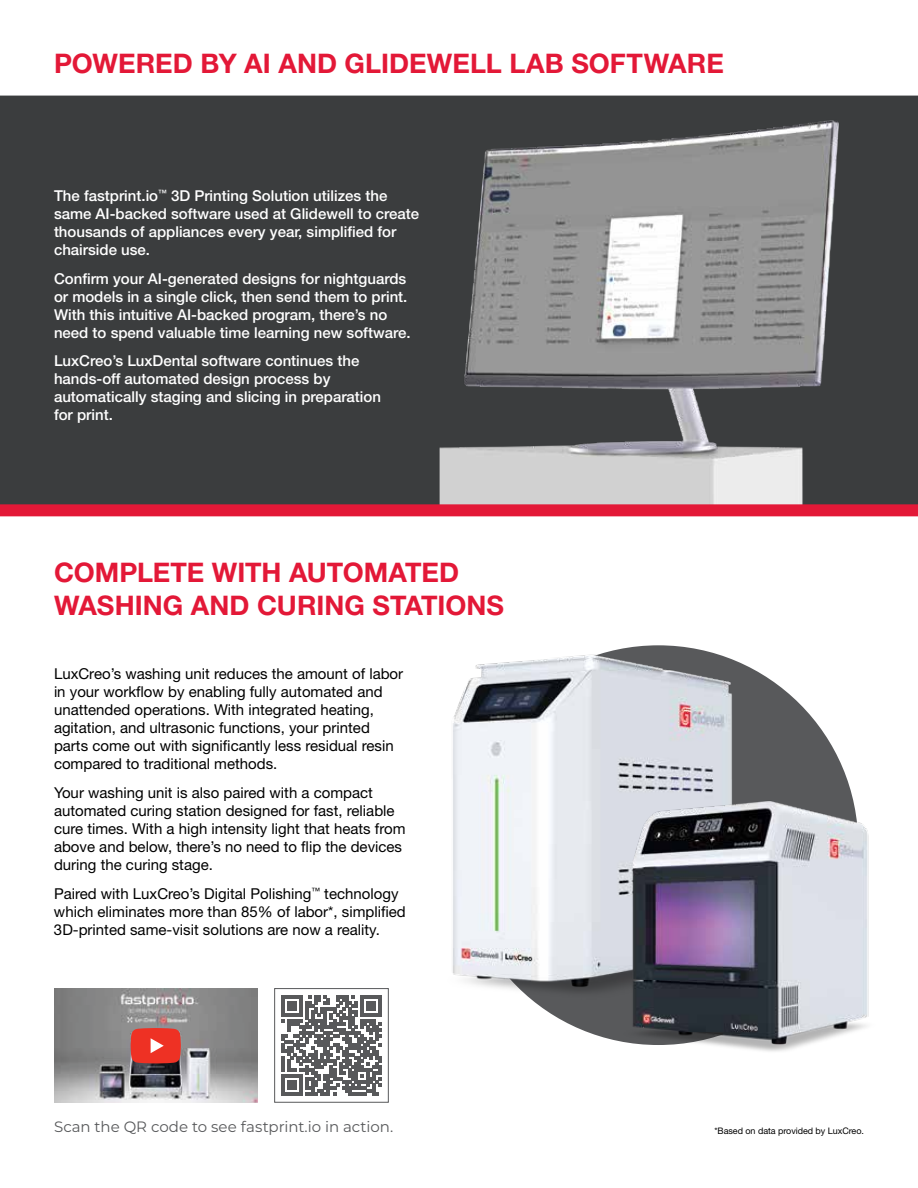
<style>
.page{position:relative;width:918px;height:1188px;background:#fff}
.page>*{position:absolute;margin:0;border:0;box-sizing:border-box;transform-origin:0 0}
.t1{font:700 27px/32.4px "Helvetica Neue LT Std";color:#e31837}
.t2{font:15px/18px "Helvetica Neue LT Std";color:#000}
.t3{font:500 15px/18px "Helvetica Neue LT Std";color:#fff}
.t4{font:15px "Montserrat";color:#58595b}
.t5{font:9px "Helvetica Neue LT Std";letter-spacing:-.005em;color:#000}
</style>
<div class="page">
<div style="left:459px;top:645px;width:399px;height:400px;background:#58595b;border-radius:50%"></div>
<div style="left:0;top:96px;width:918px;height:408px;background:#3b3d3e"></div>
<img style="left:392px;top:95px;width:497px;height:409px">
<div style="left:0;top:504px;width:918px;height:12px;background:#e31837"></div>
<img style="left:452px;top:645px;width:323px;height:365px">
<img style="left:621px;top:791px;width:248px;height:261px">
<img style="left:54px;top:988px;width:204px;height:115px">
<svg style="left:131px;top:1028px;width:50px;height:35px;background:#e94035"></svg>
<svg style="left:281px;top:995px;width:101px;height:101px"></svg>
<div style="left:274px;top:988px;width:115px;height:115px;border:1px solid #58595b"></div>
<h1 class="t1" style="left:54px;top:47px;width:671px">POWERED BY AI AND GLIDEWELL LAB SOFTWARE</h1>
<p class="t3" style="left:54px;top:187px;width:367px">The fastprint.io<sup>™</sup> 3D Printing Solution utilizes the same AI-backed software used at Glidewell to create thousands of appliances every year, simplified for chairside use.</p>
<p class="t3" style="left:54px;top:269px;width:358px">Confirm your AI-generated designs for nightguards or models in a single click, then send them to print.<br>With this intuitive AI-backed program, there’s no need to spend valuable time learning new software.</p>
<p class="t3" style="left:54px;top:352px;width:329px">LuxCreo’s LuxDental software continues the hands-off automated design process by automatically staging and slicing in preparation for print.</p>
<h1 class="t1" style="left:54px;top:556px;width:452px">COMPLETE WITH AUTOMATED<br>WASHING AND CURING STATIONS</h1>
<p class="t2" style="left:54px;top:665px;width:351px">LuxCreo’s washing unit reduces the amount of labor in your workflow by enabling fully automated and unattended operations. With integrated heating, agitation, and ultrasonic functions, your printed parts come out with significantly less residual resin compared to traditional methods.</p>
<p class="t2" style="left:54px;top:783px;width:353px">Your washing unit is also paired with a compact automated curing station designed for fast, reliable cure times. With a high intensity light that heats from above and below, there’s no need to flip the devices during the curing stage.</p>
<p class="t2" style="left:54px;top:884px;width:353px">Paired with LuxCreo’s Digital Polishing<sup>™</sup> technology which eliminates more than 85% of labor*, simplified<br>3D-printed same-visit solutions are now a reality.</p>
<p class="t4" style="left:54px;top:1116px;width:341px">Scan the QR code to see fastprint.io in action.</p>
<p class="t5" style="left:714px;top:1125px;width:151px">*Based on data provided by LuxCreo.</p>
</div>
